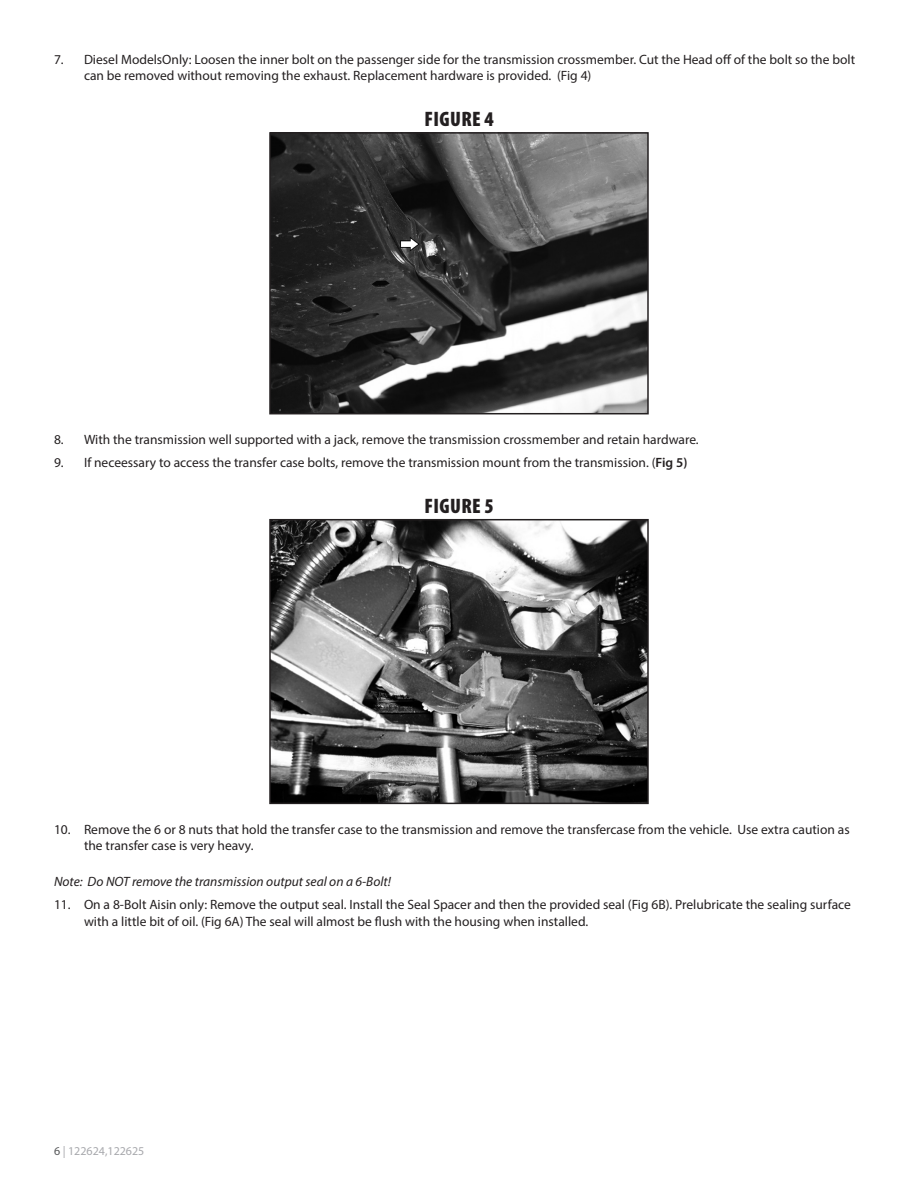
<style>
.page{position:relative;width:918px;height:1188px;background:#fff}
.page>*{position:absolute;margin:0;border:0;box-sizing:border-box;transform-origin:0 0}
.t1{font:900 condensed 21px "Myriad Pro";letter-spacing:.02em;color:#231f20}
.t2{font:13.5px/16.2px "Myriad Pro";color:#231f20}
.Note{font:italic 13.5px "Myriad Pro";color:#231f20}
.t3{font:12px "Myriad Pro";color:#a8a9ad}
.s1{font-weight:600}
.s2{color:#57585a}
</style>
<div class="page">
<img style="left:272px;top:135px;width:374px;height:276px">
<div style="left:269px;top:132px;width:380px;height:282px;border:2px solid #231f20"></div>
<img style="left:272px;top:522px;width:374px;height:279px">
<div style="left:269px;top:519px;width:380px;height:285px;border:2px solid #231f20"></div>
<p class="t2" style="left:84px;top:51px;width:773px;text-indent:-30px">7. Diesel ModelsOnly: Loosen the inner bolt on the passenger side for the transmission crossmember. Cut the Head off of the bolt so the bolt can be removed without removing the exhaust. Replacement hardware is provided. (Fig 4)</p>
<p class="t1" style="left:424px;top:107px;width:71px">FIGURE 4</p>
<p class="t2" style="left:54px;top:431px;width:646px">8. With the transmission well supported with a jack, remove the transmission crossmember and retain hardware.</p>
<p class="t2" style="left:54px;top:454px;width:635px">9. If neceessary to access the transfer case bolts, remove the transmission mount from the transmission. (<span class="s1">Fig 5)</span></p>
<p class="t1" style="left:424px;top:494px;width:71px">FIGURE 5</p>
<p class="t2" style="left:84px;top:821px;width:767px;text-indent:-30px">10. Remove the 6 or 8 nuts that hold the transfer case to the transmission and remove the transfercase from the vehicle. Use extra caution as the transfer case is very heavy.</p>
<p class="Note" style="left:54px;top:874px;width:338px">Note: Do NOT remove the transmission output seal on a 6-Bolt!</p>
<p class="t2" style="left:84px;top:897px;width:768px;text-indent:-30px">11. On a 8-Bolt Aisin only: Remove the output seal. Install the Seal Spacer and then the provided seal (Fig 6B). Prelubricate the sealing surface with a little bit of oil. (Fig 6A) The seal will almost be flush with the housing when installed.</p>
<p class="t3" style="left:54px;top:1143px;width:92px"><span class="s2">6</span> | 122624,122625</p>
</div>
